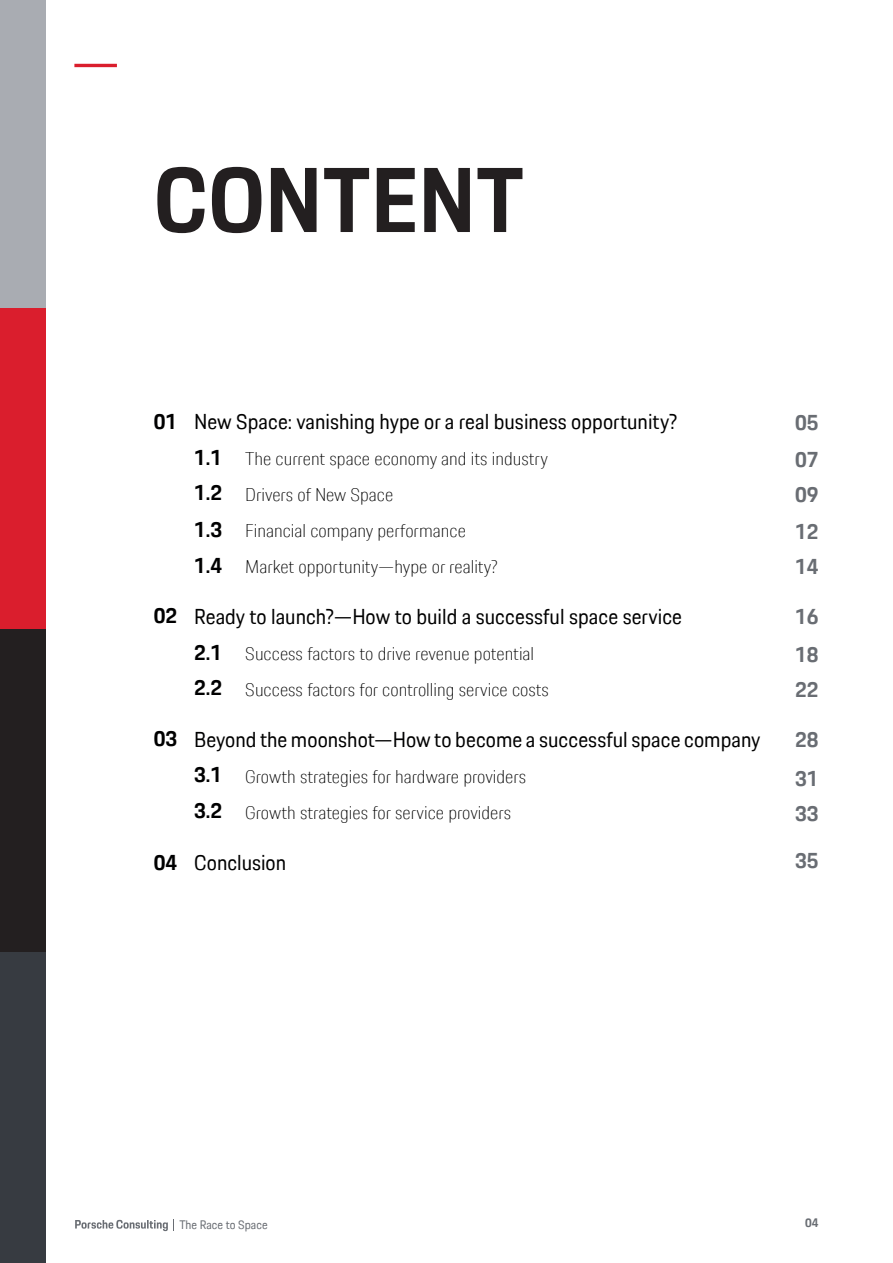
<style>
.page{position:relative;width:893px;height:1263px;background:#fff}
.page>*{position:absolute;margin:0;border:0;box-sizing:border-box;transform-origin:0 0}
.t1{font:700 90px "Porsche Next TT";letter-spacing:.01em;color:#231f20}
.t2{font:21px "Porsche Next TT";color:#000001}
.t3{font:700 21px/35.5px "Porsche Next TT";color:#000001}
.t4{font:700 21px/35.5px "Porsche Next TT";color:#696d73}
.t5{font:100 18px/36px "Porsche Next TT";color:#000001}
.t6{font:12px "Porsche Next TT";color:#696d73}
.t7{font:700 12px "Porsche Next TT";color:#696d73}
.s1{font-weight:700}
</style>
<div class="page">
<hr style="left:74px;top:64px;width:43px;height:3px;background:#da1e2d">
<svg style="left:75px;top:1219px;width:99px;height:12px"></svg>
<div style="left:0;top:628px;width:46px;height:324px;background:#231f20"></div>
<div style="left:0;top:308px;width:46px;height:320px;background:#da1e2d"></div>
<div style="left:0;top:0;width:46px;height:308px;background:#a9acb2"></div>
<div style="left:0;top:952px;width:46px;height:311px;background:#373b41"></div>
<h1 class="t1" style="left:154px;top:140px;width:371px">CONTENT</h1>
<p class="t2" style="left:194px;top:407px;width:485px">New Space: vanishing hype or a real business opportunity?</p>
<p class="t5" style="left:245px;top:440px;width:304px">The current space economy and its industry Drivers of New Space<br>Financial company performance<br>Market opportunity—hype or reality?</p>
<p class="t2" style="left:194px;top:602px;width:489px">Ready to launch?—How to build a successful space service</p>
<p class="t5" style="left:245px;top:635px;width:305px">Success factors to drive revenue potential<br>Success factors for controlling service costs</p>
<p class="t2" style="left:194px;top:725px;width:568px">Beyond the moonshot—How to become a successful space company</p>
<p class="t5" style="left:245px;top:758px;width:282px">Growth strategies for hardware providers<br>Growth strategies for service providers</p>
<p class="t2" style="left:154px;top:848px;width:134px"><span class="s1">04</span> Conclusion</p>
<p class="t3" style="left:154px;top:403px;width:25px">01</p>
<p class="t3" style="left:194px;top:440px;width:30px">1.1</p>
<p class="t3" style="left:194px;top:475px;width:30px">1.2</p>
<p class="t3" style="left:194px;top:512px;width:30px">1.3<br>1.4</p>
<p class="t3" style="left:154px;top:597px;width:25px">02</p>
<p class="t3" style="left:194px;top:635px;width:30px">2.1</p>
<p class="t3" style="left:194px;top:670px;width:30px">2.2</p>
<p class="t3" style="left:154px;top:721px;width:25px">03</p>
<p class="t3" style="left:194px;top:757px;width:30px">3.1</p>
<p class="t3" style="left:194px;top:792px;width:30px">3.2</p>
<p class="t4" style="left:795px;top:405px;width:25px">05</p>
<p class="t4" style="left:795px;top:441px;width:25px">07</p>
<p class="t4" style="left:795px;top:477px;width:25px">09</p>
<p class="t4" style="left:795px;top:514px;width:25px">12<br>14</p>
<p class="t4" style="left:795px;top:598px;width:25px">16</p>
<p class="t4" style="left:795px;top:637px;width:25px">18</p>
<p class="t4" style="left:795px;top:672px;width:25px">22</p>
<p class="t4" style="left:795px;top:722px;width:25px">28</p>
<p class="t4" style="left:795px;top:760px;width:25px">31</p>
<p class="t4" style="left:795px;top:796px;width:25px">33</p>
<p class="t4" style="left:795px;top:842px;width:25px">35</p>
<p class="t6" style="left:179px;top:1216px;width:90px">The Race to Space</p>
<p class="t7" style="left:805px;top:1215px;width:15px">04</p>
</div>
